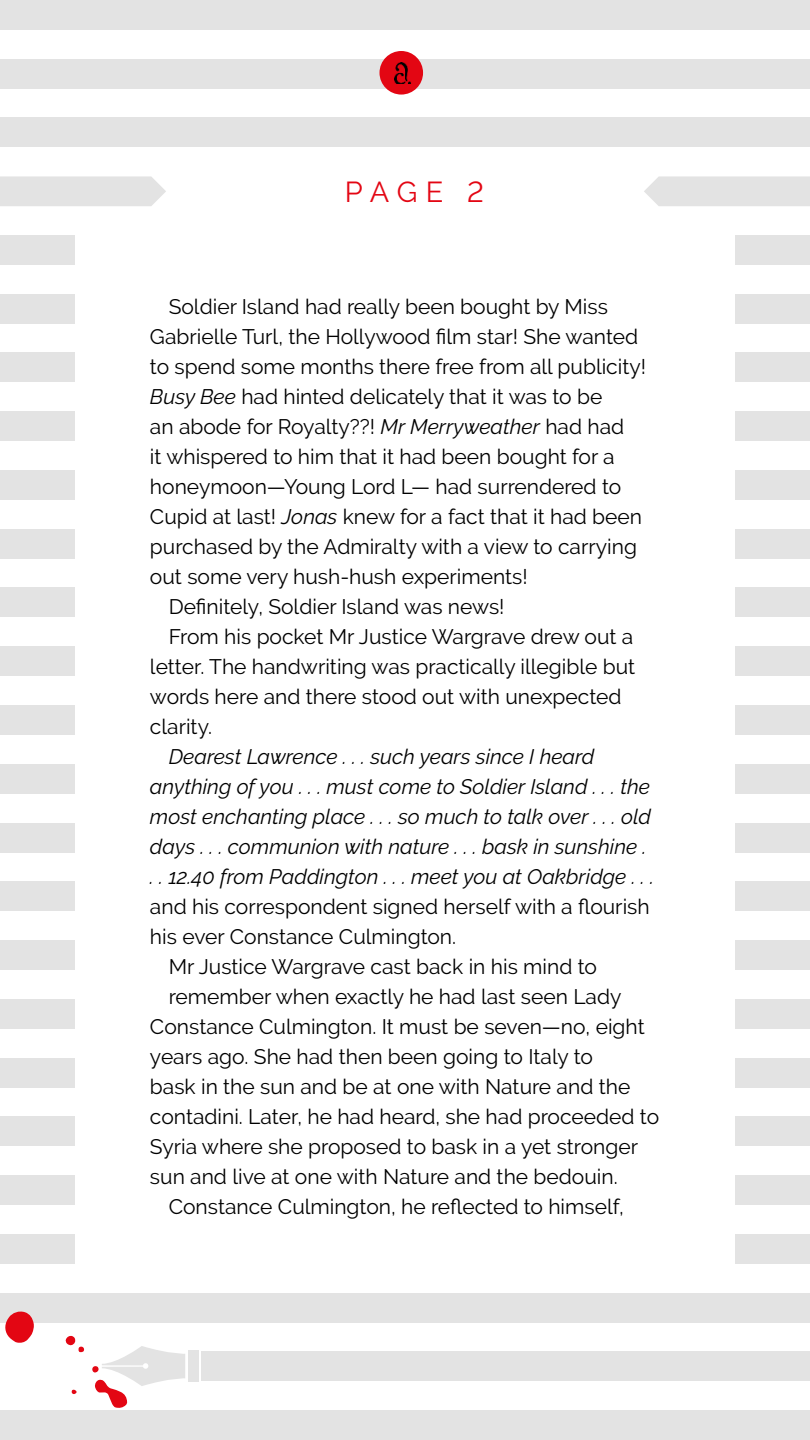
<style>
.page{position:relative;width:810px;height:1440px;background:#fff}
.page>*{position:absolute;margin:0;border:0;box-sizing:border-box;transform-origin:0 0}
.t1{font:28.8px "Raleway";color:#e30613}
.t2{font:21px "Raleway";color:#000}
.t3{font:italic 21px/30px "Raleway";color:#000}
.s1{font-style:italic}
</style>
<div class="page">
<div style="left:0;top:470px;width:810px;height:30px;background:#e3e3e3"></div>
<div style="left:0;top:0;width:810px;height:30px;background:#e3e3e3"></div>
<div style="left:0;top:59px;width:810px;height:30px;background:#e3e3e3"></div>
<div style="left:0;top:118px;width:810px;height:29px;background:#e3e3e3"></div>
<div style="left:0;top:235px;width:810px;height:30px;background:#e3e3e3"></div>
<div style="left:0;top:294px;width:810px;height:30px;background:#e3e3e3"></div>
<div style="left:0;top:353px;width:810px;height:29px;background:#e3e3e3"></div>
<div style="left:0;top:411px;width:810px;height:30px;background:#e3e3e3"></div>
<div style="left:0;top:529px;width:810px;height:30px;background:#e3e3e3"></div>
<div style="left:0;top:588px;width:810px;height:29px;background:#e3e3e3"></div>
<div style="left:0;top:646px;width:810px;height:30px;background:#e3e3e3"></div>
<div style="left:0;top:705px;width:810px;height:30px;background:#e3e3e3"></div>
<div style="left:0;top:764px;width:810px;height:30px;background:#e3e3e3"></div>
<div style="left:0;top:823px;width:810px;height:29px;background:#e3e3e3"></div>
<div style="left:0;top:881px;width:810px;height:30px;background:#e3e3e3"></div>
<div style="left:0;top:940px;width:810px;height:30px;background:#e3e3e3"></div>
<div style="left:0;top:999px;width:810px;height:30px;background:#e3e3e3"></div>
<div style="left:0;top:1058px;width:810px;height:29px;background:#e3e3e3"></div>
<div style="left:0;top:1116px;width:810px;height:30px;background:#e3e3e3"></div>
<div style="left:0;top:1175px;width:810px;height:30px;background:#e3e3e3"></div>
<div style="left:0;top:1234px;width:810px;height:30px;background:#e3e3e3"></div>
<div style="left:0;top:1293px;width:810px;height:29px;background:#e3e3e3"></div>
<div style="left:201px;top:1351px;width:609px;height:30px;background:#e3e3e3"></div>
<div style="left:0;top:1410px;width:810px;height:30px;background:#e3e3e3"></div>
<svg style="left:0;top:176px;width:166px;height:30px;background:#e4e4e4"></svg>
<svg style="left:644px;top:176px;width:166px;height:30px;background:#e4e4e4"></svg>
<div style="left:188px;top:1351px;width:10px;height:31px;background:#e3e3e3"></div>
<div style="left:75px;top:224px;width:660px;height:1056px;background:#fff"></div>
<div style="left:379px;top:51px;width:44px;height:44px;background:#e30613;border-radius:50%"></div>
<img style="left:394px;top:62px;width:17px;height:21px">
<svg style="left:4px;top:1311px;width:181px;height:97px"></svg>
<h1 class="t1" style="left:345px;top:175px;width:141px">PAGE 2</h1>
<p class="t2" style="left:169px;top:294px;width:441px">Soldier Island had really been bought by Miss</p>
<p class="t2" style="left:150px;top:324px;width:490px">Gabrielle Turl, the Hollywood film star! She wanted</p>
<p class="t2" style="left:150px;top:354px;width:498px">to spend some months there free from all publicity!</p>
<p class="t2" style="left:150px;top:384px;width:454px"><span class="s1">Busy Bee</span> had hinted delicately that it was to be</p>
<p class="t2" style="left:150px;top:414px;width:476px">an abode for Royalty??! <span class="s1">Mr Merryweather</span> had had</p>
<p class="t2" style="left:150px;top:444px;width:466px">it whispered to him that it had been bought for a</p>
<p class="t2" style="left:150px;top:474px;width:473px">honeymoon—Young Lord L— had surrendered to</p>
<p class="t2" style="left:150px;top:504px;width:494px">Cupid at last! <span class="s1">Jonas</span> knew for a fact that it had been</p>
<p class="t2" style="left:150px;top:534px;width:489px">purchased by the Admiralty with a view to carrying</p>
<p class="t2" style="left:150px;top:564px;width:379px">out some very hush-hush experiments!</p>
<p class="t2" style="left:169px;top:594px;width:337px">Definitely, Soldier Island was news!</p>
<p class="t2" style="left:169px;top:624px;width:466px">From his pocket Mr Justice Wargrave drew out a</p>
<p class="t2" style="left:150px;top:654px;width:487px">letter. The handwriting was practically illegible but</p>
<p class="t2" style="left:150px;top:684px;width:473px">words here and there stood out with unexpected</p>
<p class="t2" style="left:150px;top:714px;width:64px">clarity.</p>
<p class="t3" style="left:150px;top:741px;width:506px;text-indent:19px">Dearest Lawrence . . . such years since I heard anything of you . . . must come to Soldier Island . . . the most enchanting place . . . so much to talk over . . . old days . . . communion with nature . . . bask in sunshine . . . 12.40 from Paddington . . . meet you at Oakbridge . . .</p>
<p class="t2" style="left:150px;top:894px;width:501px">and his correspondent signed herself with a flourish</p>
<p class="t2" style="left:150px;top:924px;width:308px">his ever Constance Culmington.</p>
<p class="t2" style="left:169px;top:954px;width:430px">Mr Justice Wargrave cast back in his mind to</p>
<p class="t2" style="left:169px;top:984px;width:454px">remember when exactly he had last seen Lady</p>
<p class="t2" style="left:150px;top:1014px;width:496px">Constance Culmington. It must be seven—no, eight</p>
<p class="t2" style="left:150px;top:1044px;width:444px">years ago. She had then been going to Italy to</p>
<p class="t2" style="left:150px;top:1074px;width:482px">bask in the sun and be at one with Nature and the</p>
<p class="t2" style="left:150px;top:1104px;width:511px">contadini. Later, he had heard, she had proceeded to</p>
<p class="t2" style="left:150px;top:1134px;width:490px">Syria where she proposed to bask in a yet stronger</p>
<p class="t2" style="left:150px;top:1164px;width:469px">sun and live at one with Nature and the bedouin.</p>
<p class="t2" style="left:169px;top:1194px;width:457px">Constance Culmington, he reflected to himself,</p>
</div>
